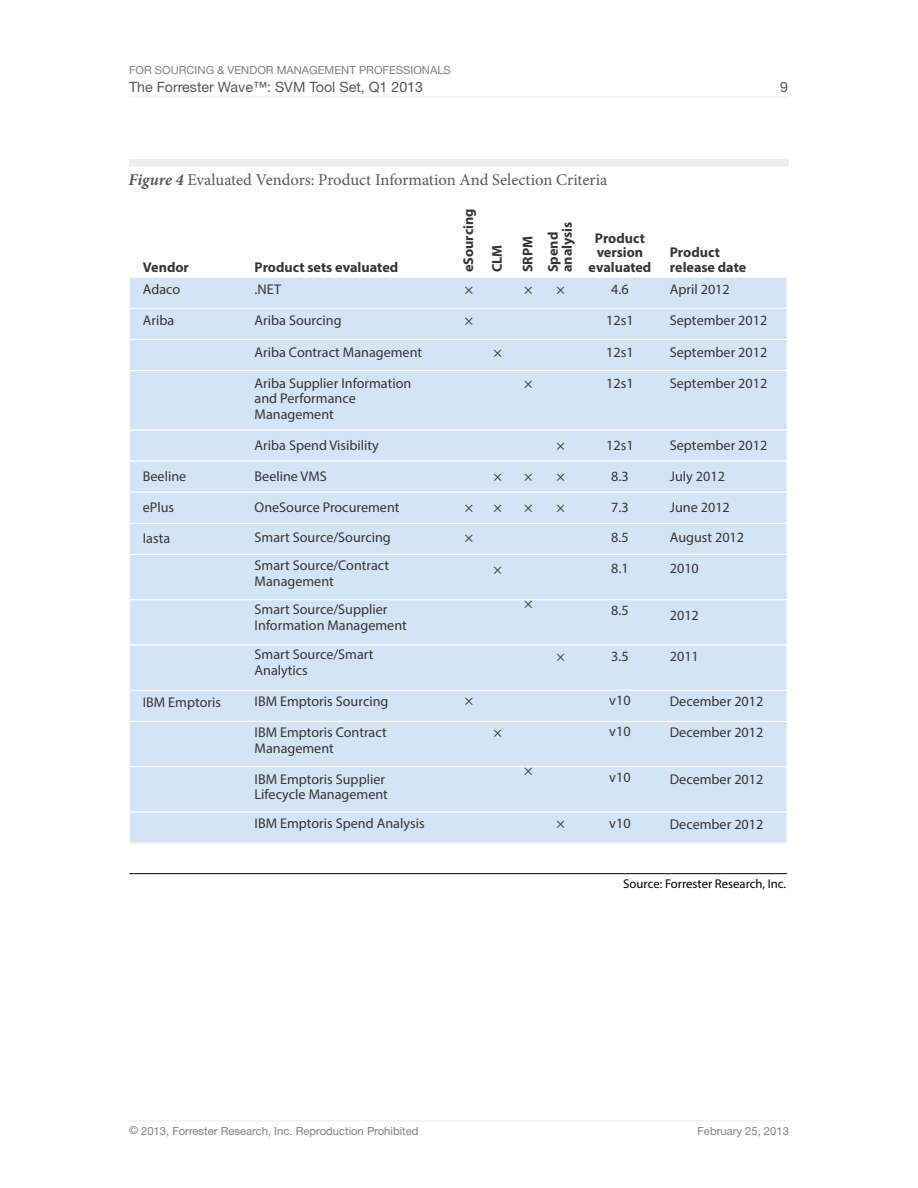
<style>
.page{position:relative;width:918px;height:1188px;background:#fff}
.page>*{position:absolute;margin:0;border:0;box-sizing:border-box;transform-origin:0 0}
.t1{font:16.5px "Minion Pro";color:#59595b}
.t2{font:14.25px "Helvetica Neue LT Std";color:#59595b}
.t3{font:14.1px/15.6px "Myriad Pro";color:#363636}
.t4{font:700 14.1px/14.1px "Myriad Pro";color:#363636}
.t5{font:12.75px "Myriad Pro";color:#000}
.t6{font:11.25px "Helvetica Neue LT Std";color:#808184}
.s1{font-weight:700;font-style:italic}
</style>
<div class="page">
<hr style="left:129px;top:97px;width:660px;height:1px;background:#ecedee">
<hr style="left:129px;top:1120px;width:660px;height:1px;background:#ecedee">
<div style="left:129px;top:159px;width:660px;height:7px;background:#ecedee"></div>
<hr style="left:129px;top:873px;width:658px;height:1px;background:#000">
<div style="left:129px;top:277px;width:658px;height:31px;background:#d3e4f6"></div>
<div style="left:129px;top:277px;width:659px;height:32px;border:1px solid #fff"></div>
<div style="left:129px;top:308px;width:658px;height:31px;background:#d3e4f6"></div>
<div style="left:129px;top:308px;width:659px;height:32px;border:1px solid #fff"></div>
<div style="left:129px;top:339px;width:658px;height:32px;background:#d3e4f6"></div>
<div style="left:129px;top:339px;width:659px;height:32px;border:1px solid #fff"></div>
<div style="left:129px;top:430px;width:658px;height:31px;background:#d3e4f6"></div>
<div style="left:129px;top:430px;width:659px;height:31px;border:1px solid #fff"></div>
<div style="left:129px;top:461px;width:658px;height:31px;background:#d3e4f6"></div>
<div style="left:129px;top:461px;width:659px;height:32px;border:1px solid #fff"></div>
<div style="left:129px;top:523px;width:658px;height:31px;background:#d3e4f6"></div>
<div style="left:129px;top:492px;width:658px;height:31px;background:#d3e4f6"></div>
<div style="left:129px;top:492px;width:659px;height:32px;border:1px solid #fff"></div>
<div style="left:129px;top:690px;width:658px;height:31px;background:#d3e4f6"></div>
<div style="left:129px;top:812px;width:658px;height:31px;background:#d3e4f6"></div>
<div style="left:129px;top:812px;width:659px;height:31px;border:1px solid #fff"></div>
<div style="left:129px;top:554px;width:658px;height:46px;background:#d3e4f6"></div>
<div style="left:129px;top:554px;width:659px;height:46px;border:1px solid #fff"></div>
<div style="left:129px;top:600px;width:658px;height:45px;background:#d3e4f6"></div>
<div style="left:129px;top:599px;width:659px;height:46px;border:1px solid #fff"></div>
<div style="left:129px;top:645px;width:658px;height:45px;background:#d3e4f6"></div>
<div style="left:129px;top:645px;width:659px;height:46px;border:1px solid #fff"></div>
<div style="left:129px;top:721px;width:658px;height:46px;background:#d3e4f6"></div>
<div style="left:129px;top:721px;width:659px;height:46px;border:1px solid #fff"></div>
<div style="left:129px;top:767px;width:658px;height:45px;background:#d3e4f6"></div>
<div style="left:129px;top:766px;width:659px;height:46px;border:1px solid #fff"></div>
<div style="left:129px;top:371px;width:658px;height:59px;background:#d3e4f6"></div>
<div style="left:129px;top:370px;width:659px;height:60px;border:1px solid #fff"></div>
<p class="t6" style="left:129px;top:63px;width:322px">For Sourcing &amp; Vendor Managem ent Professionals</p>
<p class="t2" style="left:129px;top:78px;width:296px">The Forrester Wave™: SVM Tool Set, Q1 2013</p>
<p class="t2" style="left:780px;top:78px;width:9px">9</p>
<p class="t1" style="left:129px;top:168px;width:480px"><span class="s1">Figure 4</span> Evaluated Vendors: Product Information And Selection Criteria</p>
<p class="t4" style="left:143px;top:259px;width:48px">Vendor</p>
<p class="t3" style="left:143px;top:282px;width:39px">Adaco</p>
<p class="t3" style="left:143px;top:313px;width:33px">Ariba</p>
<p class="t3" style="left:143px;top:468px;width:45px">Beeline</p>
<p class="t3" style="left:143px;top:499px;width:33px">ePlus</p>
<p class="t3" style="left:143px;top:531px;width:29px">Iasta</p>
<p class="t3" style="left:143px;top:695px;width:80px">IBM Emptoris</p>
<p class="t4" style="left:255px;top:259px;width:145px">Product sets evaluated</p>
<p class="t3" style="left:255px;top:282px;width:28px">.NET</p>
<p class="t3" style="left:255px;top:313px;width:89px">Ariba Sourcing</p>
<p class="t3" style="left:255px;top:344px;width:169px">Ariba Contract Management</p>
<p class="t3" style="left:255px;top:375px;width:158px">Ariba Supplier Information and Performance<br>Management</p>
<p class="t3" style="left:255px;top:437px;width:126px">Ariba Spend Visibility</p>
<p class="t3" style="left:255px;top:468px;width:74px">Beeline VMS</p>
<p class="t3" style="left:255px;top:492px;width:146px;line-height:29.7px">OneSource Procurement<br>Smart Source/Sourcing</p>
<p class="t3" style="left:255px;top:557px;width:136px">Smart Source/Contract<br>Management</p>
<p class="t3" style="left:255px;top:601px;width:154px">Smart Source/Supplier<br>Information Management</p>
<p class="t3" style="left:255px;top:647px;width:120px">Smart Source/Smart<br>Analytics</p>
<p class="t3" style="left:255px;top:693px;width:135px">IBM Emptoris Sourcing</p>
<p class="t3" style="left:255px;top:724px;width:134px">IBM Emptoris Contract<br>Management</p>
<p class="t3" style="left:255px;top:771px;width:135px">IBM Emptoris Supplier<br>Lifecycle Management</p>
<p class="t3" style="left:255px;top:815px;width:172px">IBM Emptoris Spend Analysis</p>
<p class="t4" style="left:453px;top:272px;width:65px;line-height:28.8px;rotate:-90deg">eSourcing<br>CLM</p>
<p class="t3" style="left:465px;top:282px;width:10px">×</p>
<p class="t3" style="left:465px;top:313px;width:10px">×</p>
<p class="t3" style="left:493px;top:344px;width:10px">×</p>
<p class="t4" style="left:515px;top:272px;width:42px;line-height:25.2px;rotate:-90deg">SRPM<br>Spend</p>
<p class="t4" style="left:560px;top:272px;width:52px;rotate:-90deg">analysis</p>
<p class="t3" style="left:524px;top:282px;width:10px">×</p>
<p class="t3" style="left:556px;top:282px;width:10px">×</p>
<p class="t3" style="left:524px;top:375px;width:10px">×</p>
<p class="t4" style="left:589px;top:231px;width:64px;text-align:center">Product version evaluated</p>
<p class="t3" style="left:611px;top:282px;width:19px">4.6</p>
<p class="t3" style="left:606px;top:313px;width:29px">12s1</p>
<p class="t3" style="left:606px;top:344px;width:29px">12s1</p>
<p class="t3" style="left:606px;top:375px;width:29px">12s1</p>
<p class="t3" style="left:465px;top:492px;width:10px;line-height:29.7px">× ×</p>
<p class="t3" style="left:493px;top:468px;width:10px">×</p>
<p class="t3" style="left:493px;top:499px;width:10px">×</p>
<p class="t3" style="left:493px;top:562px;width:10px">×</p>
<p class="t3" style="left:524px;top:468px;width:10px">×</p>
<p class="t3" style="left:524px;top:499px;width:10px">×</p>
<p class="t3" style="left:524px;top:596px;width:10px">×</p>
<p class="t3" style="left:465px;top:692px;width:10px">×</p>
<p class="t3" style="left:493px;top:724px;width:10px">×</p>
<p class="t3" style="left:524px;top:763px;width:10px">×</p>
<p class="t3" style="left:556px;top:437px;width:10px">×</p>
<p class="t3" style="left:556px;top:468px;width:10px">×</p>
<p class="t3" style="left:556px;top:499px;width:10px">×</p>
<p class="t3" style="left:556px;top:648px;width:10px">×</p>
<p class="t3" style="left:556px;top:815px;width:10px">×</p>
<p class="t3" style="left:606px;top:437px;width:29px">12s1</p>
<p class="t3" style="left:611px;top:468px;width:19px">8.3</p>
<p class="t3" style="left:611px;top:492px;width:19px;line-height:29.7px">7.3<br>8.5</p>
<p class="t3" style="left:611px;top:560px;width:19px">8.1</p>
<p class="t3" style="left:611px;top:603px;width:19px">8.5</p>
<p class="t3" style="left:611px;top:648px;width:19px">3.5</p>
<p class="t3" style="left:609px;top:692px;width:23px">v10</p>
<p class="t3" style="left:609px;top:723px;width:23px">v10</p>
<p class="t3" style="left:609px;top:770px;width:23px">v10</p>
<p class="t3" style="left:609px;top:815px;width:23px">v10</p>
<p class="t4" style="left:670px;top:245px;width:78px">Product release date</p>
<p class="t3" style="left:670px;top:282px;width:61px">April 2012</p>
<p class="t3" style="left:670px;top:313px;width:99px">September 2012</p>
<p class="t3" style="left:670px;top:344px;width:99px">September 2012</p>
<p class="t3" style="left:670px;top:375px;width:99px">September 2012</p>
<p class="t3" style="left:670px;top:437px;width:99px">September 2012</p>
<p class="t3" style="left:670px;top:468px;width:57px">July 2012</p>
<p class="t3" style="left:670px;top:492px;width:76px;line-height:29.7px">June 2012<br>August 2012</p>
<p class="t3" style="left:670px;top:560px;width:31px">2010</p>
<p class="t3" style="left:670px;top:607px;width:31px">2012</p>
<p class="t3" style="left:670px;top:648px;width:31px">2011</p>
<p class="t3" style="left:670px;top:693px;width:95px">December 2012</p>
<p class="t3" style="left:670px;top:724px;width:95px">December 2012</p>
<p class="t3" style="left:670px;top:771px;width:95px">December 2012</p>
<p class="t3" style="left:670px;top:816px;width:95px">December 2012</p>
<p class="t5" style="left:623px;top:876px;width:165px">Source: Forrester Research, Inc.</p>
<p class="t6" style="left:129px;top:1124px;width:291px">© 2013, Forrester Research, Inc. Reproduction Prohibited</p>
<p class="t6" style="left:698px;top:1124px;width:93px">February 25, 2013</p>
</div>
